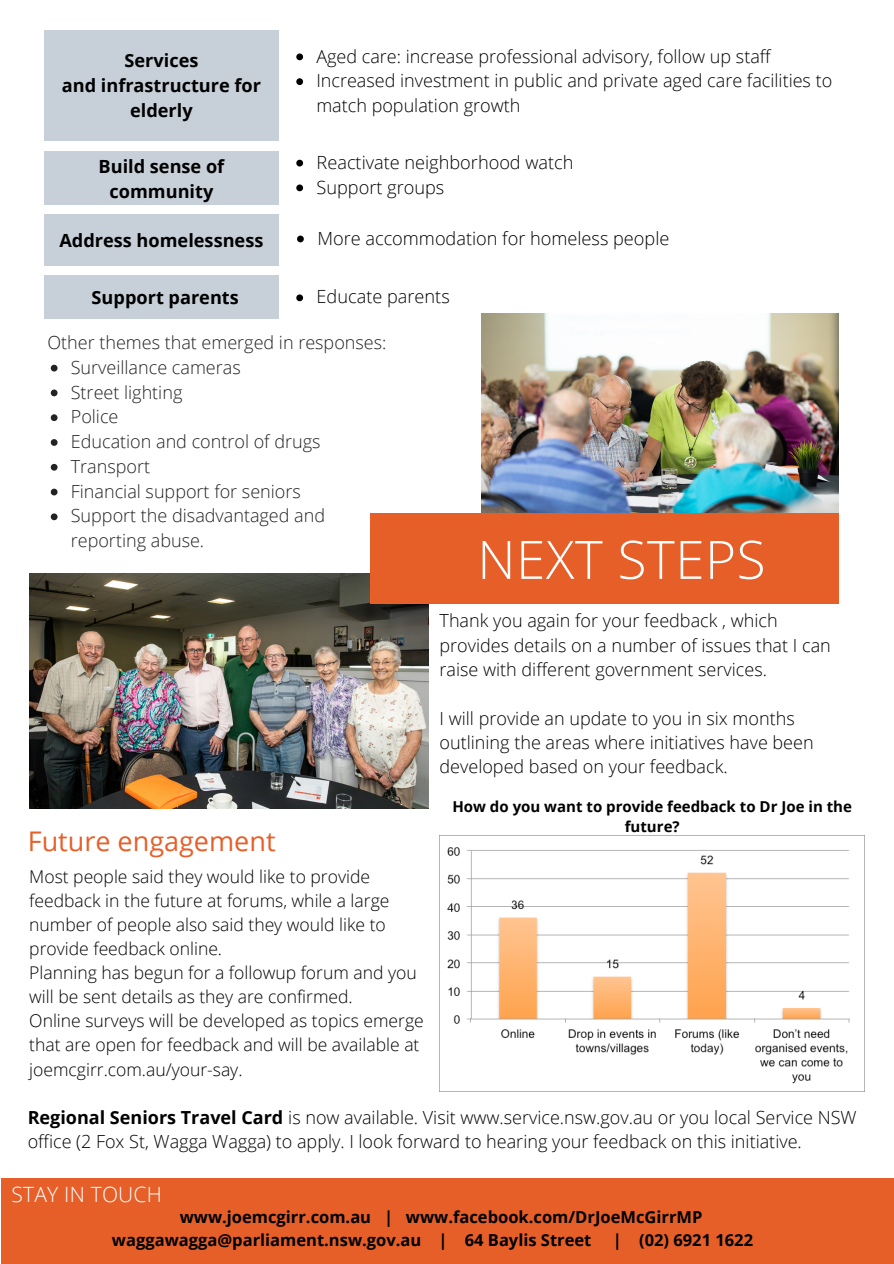
<style>
.page{position:relative;width:894px;height:1264px;background:#fff}
.page>*{position:absolute;margin:0;border:0;box-sizing:border-box;transform-origin:0 0}
.t1{font:300 52.95px "Open Sans";letter-spacing:.01em;color:#fff}
.t2{font:27px "Open Sans";color:#e65f29}
.t3{font:300 21px "Open Sans";letter-spacing:.01em;color:#fff}
.t4{font:700 18.15px/24.9px "Open Sans";color:#000;text-align:center}
.t5{font:300 18.15px/24.8px "Open Sans";color:#000}
.t6{font:300 18px/24.3px "Open Sans";color:#000}
.t7{font:300 18px/24.8px "Open Sans";color:#222}
.t8{font:300 17.55px/24.2px "Open Sans";color:#000}
.t9{font:700 16.5px/22.5px "Open Sans";color:#000}
.t10{font:700 15px/20.2px "Open Sans";color:#000;text-align:center}
.s1{font-weight:700}
</style>
<div class="page">
<img style="left:29px;top:573px;width:399px;height:235px">
<img style="left:481px;top:313px;width:357px;height:200px">
<div style="left:370px;top:513px;width:468px;height:90px;background:#e65f29"></div>
<div style="left:1px;top:1178px;width:892px;height:85px;background:#e65f29"></div>
<div style="left:44px;top:30px;width:234px;height:111px;background:#c7d0d8"></div>
<div style="left:44px;top:276px;width:234px;height:43px;background:#c7d0d8"></div>
<div style="left:44px;top:151px;width:234px;height:54px;background:#c7d0d8"></div>
<div style="left:44px;top:214px;width:234px;height:51px;background:#c7d0d8"></div>
<img style="left:439px;top:835px;width:425px;height:256px">
<svg style="left:296px;top:53px;width:7px;height:7px"></svg>
<svg style="left:296px;top:78px;width:7px;height:7px"></svg>
<svg style="left:51px;top:365px;width:6px;height:6px"></svg>
<svg style="left:51px;top:389px;width:6px;height:7px"></svg>
<svg style="left:51px;top:414px;width:6px;height:7px"></svg>
<svg style="left:51px;top:439px;width:6px;height:7px"></svg>
<svg style="left:51px;top:464px;width:6px;height:6px"></svg>
<svg style="left:51px;top:488px;width:6px;height:7px"></svg>
<svg style="left:51px;top:513px;width:6px;height:7px"></svg>
<svg style="left:296px;top:160px;width:7px;height:6px"></svg>
<svg style="left:296px;top:184px;width:7px;height:7px"></svg>
<svg style="left:297px;top:235px;width:7px;height:7px"></svg>
<svg style="left:296px;top:294px;width:7px;height:7px"></svg>
<p class="t4" style="left:62px;top:48px;width:201px">Services<br>and infrastructure for elderly</p>
<p class="t4" style="left:98px;top:154px;width:127px">Build sense of community</p>
<p class="t4" style="left:59px;top:227px;width:205px">Address homelessness</p>
<p class="t4" style="left:92px;top:284px;width:149px">Support parents</p>
<p class="t6" style="left:316px;top:43px;width:517px;line-height:24.8px">Aged care: increase professional advisory, follow up staff<br>Increased investment in public and private aged care facilities to match population growth</p>
<p class="t5" style="left:316px;top:149px;width:258px">Reactivate neighborhood watch<br>Support groups</p>
<p class="t5" style="left:317px;top:225px;width:353px">More accommodation for homeless people</p>
<p class="t5" style="left:316px;top:284px;width:135px">Educate parents</p>
<p class="t7" style="left:47px;top:329px;width:340px">Other themes that emerged in responses:</p>
<p class="t7" style="left:71px;top:354px;width:256px">Surveillance cameras<br>Street lighting<br>Police<br>Education and control of drugs<br>Transport<br>Financial support for seniors<br>Support the disadvantaged and reporting abuse.</p>
<h2 class="t2" style="left:28px;top:821px;width:249px">Future engagement</h2>
<p class="t8" style="left:29px;top:863px;width:396px">Most people said they would like to provide feedback in the future at forums, while a large number of people also said they would like to provide feedback online.<br>Planning has begun for a followup forum and you will be sent details as they are confirmed.<br>Online surveys will be developed as topics emerge that are open for feedback and will be available at joemcgirr.com.au/your-say.</p>
<h1 class="t1" style="left:477px;top:522px;width:289px">NEXT STEPS</h1>
<p class="t6" style="left:439px;top:608px;width:392px">Thank you again for your feedback , which provides details on a number of issues that I can raise with different government services.</p>
<p class="t6" style="left:439px;top:705px;width:375px">I will provide an update to you in six months outlining the areas where initiatives have been developed based on your feedback.</p>
<p class="t10" style="left:452px;top:796px;width:401px">How do you want to provide feedback to Dr Joe in the future?</p>
<p class="t6" style="left:28px;top:1104px;width:830px;line-height:24.8px"><span class="s1">Regional Seniors Travel Card</span> is now available. Visit www.service.nsw.gov.au or you local Service NSW office (2 Fox St, Wagga Wagga) to apply. I look forward to hearing your feedback on this initiative.</p>
<p class="t3" style="left:12px;top:1179px;width:152px">STAY IN TOUCH</p>
<p class="t9" style="left:112px;top:1205px;width:592px;text-indent:68px">www.joemcgirr.com.au | www.facebook.com/DrJoeMcGirrMP waggawagga@parliament.nsw.gov.au | 64 Baylis Street</p>
<p class="t9" style="left:612px;top:1227px;width:142px">| (02) 6921 1622</p>
</div>
